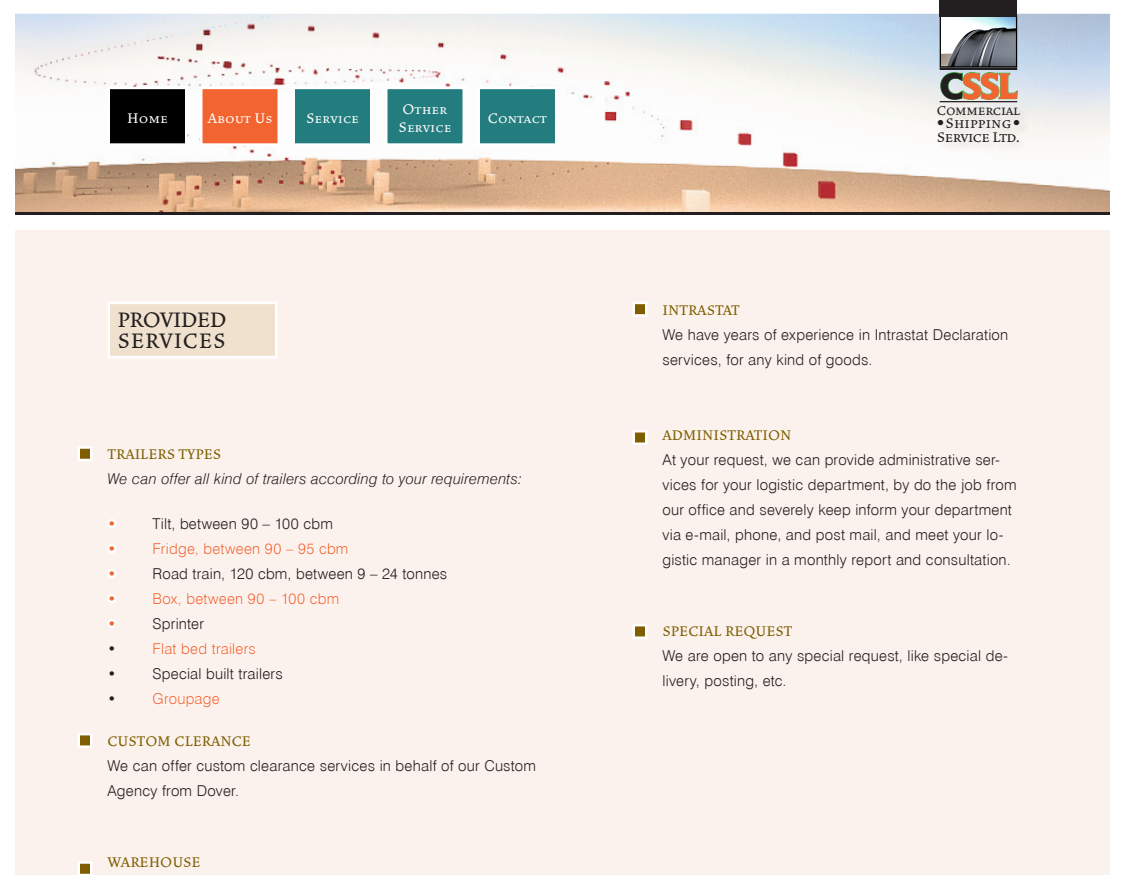
<style>
.page{position:relative;width:1125px;height:875px;background:#fff}
.page>*{position:absolute;margin:0;border:0;box-sizing:border-box;transform-origin:0 0}
.t1{font:900 37.5px "AT Elan";color:#f26430}
.t2{font:26.25px "Vendetta Medium Petite Caps";letter-spacing:-.025em;color:#231f20}
.t3{font:26.25px "Vendetta Medium Petite Caps";letter-spacing:.025em;color:#231f20}
.t4{font:17.5px "Vendetta Medium Petite Caps";color:#7e5e00}
.t5{font:17.5px "Vendetta Medium Petite Caps";color:#fff}
.t6{font:17.5px "Vendetta Medium Small Caps";letter-spacing:-.025em;color:#231f20}
.t7{font:17.5px "Vendetta Medium Small Caps";letter-spacing:.01em;color:#231f20}
.t8{font:16.25px "Vendetta Medium Small Caps";letter-spacing:-.02em;color:#231f20}
.t9{font:15px/25px "Swiss 721 Light HU Normal";letter-spacing:.015em;color:#231f20}
.t10{font:15px "Swiss 721 Light HU Normal";letter-spacing:.015em;color:#f26430}
.t11{font:15px "Swiss 721 Light HU Italic";letter-spacing:.015em;color:#231f20}
.s1{color:#231f20}
.s2{font-family:"DIN Alt Blk PFL";font-size:16.25px}
</style>
<div class="page">
<img style="left:15px;top:14px;width:1095px;height:198px">
<div style="left:16px;top:230px;width:1094px;height:645px;background:#fcf2ed"></div>
<div style="left:632px;top:302px;width:16px;height:15px;background:#7e5e00;border:2px solid #fff"></div>
<div style="left:78px;top:733px;width:14px;height:15px;background:#7e5e00;border:2px solid #fff"></div>
<svg style="left:78px;top:861px;width:14px;height:14px"></svg>
<div style="left:78px;top:446px;width:14px;height:15px;background:#7e5e00;border:2px solid #fff"></div>
<div style="left:632px;top:430px;width:16px;height:15px;background:#7e5e00;border:2px solid #fff"></div>
<div style="left:632px;top:624px;width:16px;height:15px;background:#7e5e00;border:2px solid #fff"></div>
<div style="left:109px;top:88px;width:77px;height:57px;background:#000"></div>
<div style="left:108px;top:87px;width:80px;height:59px;border:2px solid #fff"></div>
<div style="left:201px;top:88px;width:78px;height:57px;background:#f26430"></div>
<div style="left:200px;top:87px;width:80px;height:59px;border:2px solid #fff"></div>
<div style="left:294px;top:88px;width:77px;height:57px;background:#237c7d"></div>
<div style="left:292px;top:87px;width:80px;height:59px;border:2px solid #fff"></div>
<div style="left:386px;top:88px;width:78px;height:57px;background:#237c7d"></div>
<div style="left:385px;top:87px;width:80px;height:59px;border:2px solid #fff"></div>
<div style="left:479px;top:88px;width:77px;height:57px;background:#237c7d"></div>
<div style="left:478px;top:87px;width:80px;height:59px;border:2px solid #fff"></div>
<hr style="left:15px;top:212px;width:1095px;height:3px;background:#231f20">
<svg style="left:940px;top:72px;width:78px;height:28px;background:#bedacc"></svg>
<img style="left:942px;top:17px;width:73px;height:49px">
<div style="left:940px;top:15px;width:77px;height:53px;border:1px solid #000"></div>
<div style="left:936px;top:103px;width:126px;height:65px;background:#f5f3f0"></div>
<div style="left:940px;top:0;width:77px;height:16px;background:#231f20"></div>
<hr style="left:940px;top:68px;width:77px;height:2px;background:#231f20">
<hr style="left:940px;top:101px;width:77px;height:1px;background:#231f20">
<div style="left:109px;top:303px;width:167px;height:54px;background:#f0e0ce"></div>
<div style="left:108px;top:302px;width:170px;height:56px;border:2px solid #fff"></div>
<svg style="left:107px;top:519px;width:9px;height:9px"></svg>
<svg style="left:107px;top:544px;width:9px;height:9px"></svg>
<svg style="left:153px;top:543px;width:45px;height:15px"></svg>
<svg style="left:204px;top:543px;width:144px;height:12px"></svg>
<svg style="left:107px;top:569px;width:9px;height:9px"></svg>
<svg style="left:107px;top:594px;width:9px;height:9px"></svg>
<svg style="left:153px;top:593px;width:28px;height:14px"></svg>
<svg style="left:187px;top:593px;width:152px;height:12px"></svg>
<svg style="left:107px;top:619px;width:9px;height:9px"></svg>
<svg style="left:153px;top:643px;width:103px;height:12px"></svg>
<svg style="left:153px;top:693px;width:67px;height:15px"></svg>
<p class="t5" style="left:127px;top:110px;width:42px">Home</p>
<p class="t5" style="left:208px;top:110px;width:66px">About Us</p>
<p class="t5" style="left:306px;top:110px;width:54px">Service</p>
<p class="t5" style="left:403px;top:101px;width:46px">Other</p>
<p class="t5" style="left:399px;top:118px;width:54px">Service</p>
<p class="t5" style="left:488px;top:110px;width:61px">Contact</p>
<p class="t2" style="left:118px;top:307px;width:111px">PROVIDED</p>
<p class="t3" style="left:118px;top:328px;width:110px">SERVICES</p>
<p class="t4" style="left:108px;top:446px;width:115px">TRAILERS TYPES</p>
<p class="t11" style="left:108px;top:470px;width:416px">We can offer all kind of trailers according to your requirements:</p>
<p class="t10" style="left:108px;top:515px;width:10px">•</p>
<p class="t9" style="left:152px;top:511px;width:182px">Tilt, between 90 – 100 cbm</p>
<p class="t10" style="left:108px;top:540px;width:10px">•</p>
<p class="t10" style="left:152px;top:540px;width:198px">Fridge, between 90 – 95 cbm</p>
<p class="t10" style="left:108px;top:565px;width:10px">•</p>
<p class="t9" style="left:152px;top:561px;width:296px">Road train, 120 cbm, between 9 – 24 tonnes</p>
<p class="t10" style="left:108px;top:590px;width:10px">•</p>
<p class="t10" style="left:152px;top:590px;width:188px">Box, between 90 – 100 cbm</p>
<p class="t10" style="left:108px;top:615px;width:10px">•</p>
<p class="t9" style="left:152px;top:611px;width:53px">Sprinter</p>
<p class="t9" style="left:108px;top:636px;width:10px">•</p>
<p class="t10" style="left:152px;top:640px;width:105px">Flat bed trailers</p>
<p class="t9" style="left:108px;top:661px;width:10px">•</p>
<p class="t9" style="left:152px;top:661px;width:132px">Special built trailers</p>
<p class="t9" style="left:108px;top:686px;width:10px">•</p>
<p class="t10" style="left:152px;top:690px;width:69px">Groupage</p>
<p class="t4" style="left:108px;top:733px;width:145px">CUSTOM CLERANCE</p>
<p class="t9" style="left:108px;top:753px;width:430px">We can offer custom clearance services in behalf of our Custom<br>Agency from Dover.</p>
<p class="t4" style="left:108px;top:854px;width:95px">WAREHOUSE</p>
<p class="t1" style="left:939px;top:64px;width:80px"><span class="s1">C</span>SSL</p>
<p class="t8" style="left:937px;top:102px;width:85px">Commercial</p>
<p class="t7" style="left:937px;top:115px;width:85px"><span class="s2">•</span>Shipping<span class="s2">•</span></p>
<p class="t6" style="left:937px;top:129px;width:85px">Service Ltd.</p>
<p class="t4" style="left:662px;top:302px;width:79px">INTRASTAT</p>
<p class="t9" style="left:662px;top:322px;width:347px">We have years of experience in Intrastat Declaration services, for any kind of goods.</p>
<p class="t4" style="left:662px;top:427px;width:130px">ADMINISTRATION</p>
<p class="t9" style="left:662px;top:447px;width:356px">At your request, we can provide administrative ser&shy;vices for your logistic department, by do the job from our office and severely keep inform your department via e-mail, phone, and post mail, and meet your lo&shy;gistic manager in a monthly report and consultation.</p>
<p class="t4" style="left:662px;top:623px;width:131px">SPECIAL REQUEST</p>
<p class="t9" style="left:662px;top:643px;width:347px">We are open to any special request, like special de&shy;livery, posting, etc.</p>
</div>
